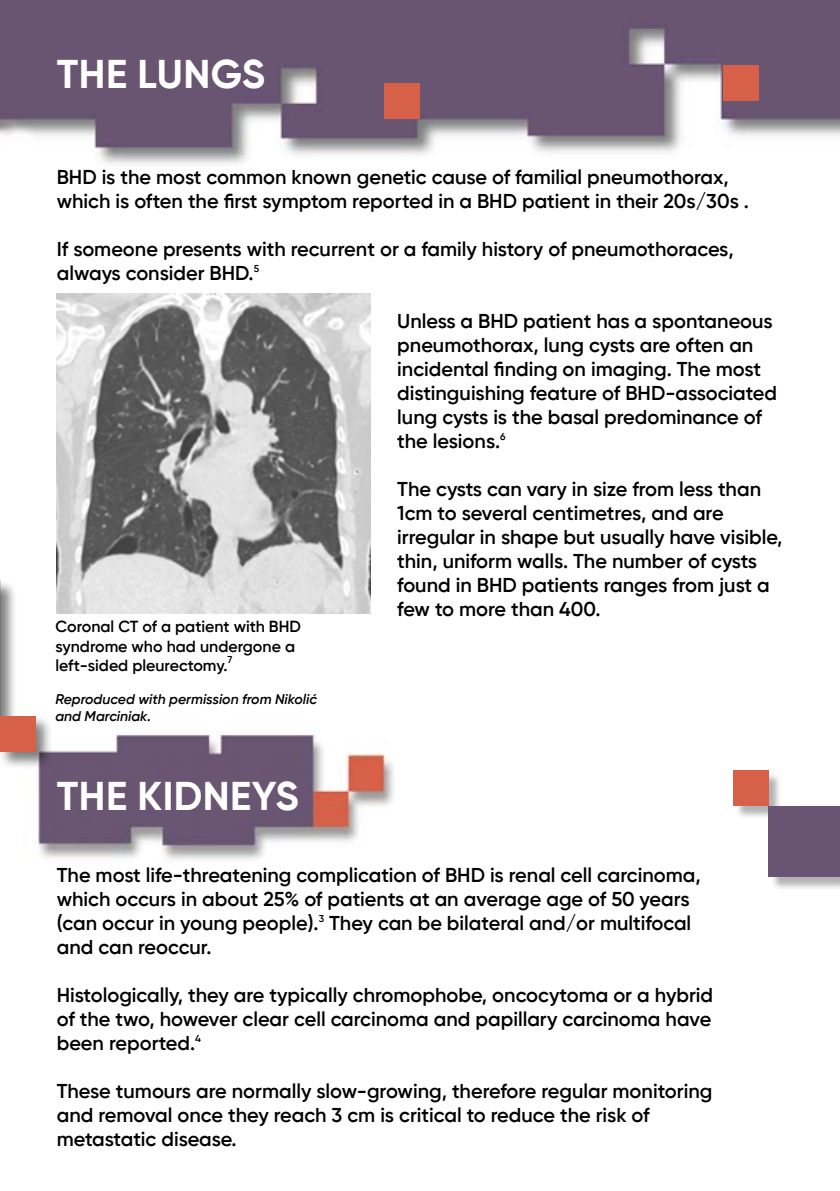
<style>
.page{position:relative;width:840px;height:1191px;background:#fff}
.page>*{position:absolute;margin:0;border:0;box-sizing:border-box;transform-origin:0 0}
.t1{font:700 40px "Gilroy";letter-spacing:.01em;color:#fff}
.t2{font:600 20px/24px "Gilroy";color:#000}
.t3{font:600 16px "Gilroy";color:#000}
.t4{font:italic 600 14px "Gilroy";color:#000}
.t5{font:600 10px "Gilroy";color:#000}
</style>
<div class="page">
<img style="left:32px;top:734px;width:362px;height:126px">
<img style="left:0;top:0;width:839px;height:164px">
<img style="left:57px;top:293px;width:313px;height:320px">
<div style="left:384px;top:83px;width:36px;height:36px;background:#d66048"></div>
<div style="left:723px;top:65px;width:35px;height:36px;background:#d66048"></div>
<div style="left:0;top:578px;width:17px;height:157px;background:#000;opacity:.5"></div>
<div style="left:0;top:714px;width:53px;height:55px;background:#000;opacity:.5"></div>
<div style="left:0;top:716px;width:35px;height:35px;background:#d66048"></div>
<div style="left:734px;top:772px;width:105px;height:118px;background:#000;opacity:.3"></div>
<div style="left:768px;top:806px;width:71px;height:70px;background:#695473"></div>
<div style="left:732px;top:770px;width:36px;height:36px;background:#d66048"></div>
<p class="t1" style="left:57px;top:49px;width:209px">THE LUNGS</p>
<p class="t2" style="left:57px;top:164px;width:693px">BHD is the most common known genetic cause of familial pneumothorax, which is often the first symptom reported in a BHD patient in their 20s/30s .</p>
<p class="t2" style="left:57px;top:236px;width:678px">If someone presents with recurrent or a family history of pneumothoraces,</p>
<p class="t2" style="left:57px;top:260px;width:204px">always consider BHD.<sup>5</sup></p>
<p class="t2" style="left:397px;top:308px;width:377px">Unless a BHD patient has a spontaneous</p>
<p class="t2" style="left:397px;top:332px;width:357px">pneumothorax, lung cysts are often an</p>
<p class="t2" style="left:397px;top:356px;width:365px">incidental finding on imaging. The most</p>
<p class="t2" style="left:397px;top:380px;width:381px">distinguishing feature of BHD-associated</p>
<p class="t2" style="left:397px;top:404px;width:366px">lung cysts is the basal predominance of</p>
<p class="t2" style="left:397px;top:428px;width:110px">the lesions.<sup>6</sup></p>
<p class="t2" style="left:397px;top:476px;width:365px">The cysts can vary in size from less than</p>
<p class="t2" style="left:397px;top:500px;width:328px">1cm to several centimetres, and are</p>
<p class="t2" style="left:397px;top:524px;width:386px">irregular in shape but usually have visible,</p>
<p class="t2" style="left:397px;top:548px;width:361px">thin, uniform walls. The number of cysts</p>
<p class="t2" style="left:397px;top:572px;width:374px">found in BHD patients ranges from just a</p>
<p class="t2" style="left:397px;top:596px;width:205px">few to more than 400.</p>
<p class="t3" style="left:55px;top:617px;width:247px">Coronal CT of a patient with BHD</p>
<p class="t3" style="left:55px;top:636px;width:241px">syndrome who had undergone a</p>
<p class="t3" style="left:55px;top:655px;width:173px">left-sided pleurectomy.</p>
<p class="t5" style="left:227px;top:653px;width:6px">7</p>
<p class="t4" style="left:55px;top:691px;width:263px">Reproduced with permission from Nikolić</p>
<p class="t4" style="left:55px;top:707px;width:97px">and Marciniak.</p>
<p class="t1" style="left:57px;top:770px;width:243px">THE KIDNEYS</p>
<p class="t2" style="left:57px;top:862px;width:645px">The most life-threatening complication of BHD is renal cell carcinoma,</p>
<p class="t2" style="left:57px;top:886px;width:634px">which occurs in about 25% of patients at an average age of 50 years</p>
<p class="t2" style="left:57px;top:910px;width:635px">(can occur in young people).<sup>3</sup> They can be bilateral and/or multifocal</p>
<p class="t2" style="left:57px;top:934px;width:156px">and can reoccur.</p>
<p class="t2" style="left:57px;top:982px;width:657px">Histologically, they are typically chromophobe, oncocytoma or a hybrid</p>
<p class="t2" style="left:57px;top:1006px;width:655px">of the two, however clear cell carcinoma and papillary carcinoma have</p>
<p class="t2" style="left:57px;top:1030px;width:146px">been reported.<sup>4</sup></p>
<p class="t2" style="left:57px;top:1078px;width:656px">These tumours are normally slow-growing, therefore regular monitoring</p>
<p class="t2" style="left:57px;top:1102px;width:594px">and removal once they reach 3 cm is critical to reduce the risk of</p>
<p class="t2" style="left:57px;top:1126px;width:181px">metastatic disease.</p>
</div>
